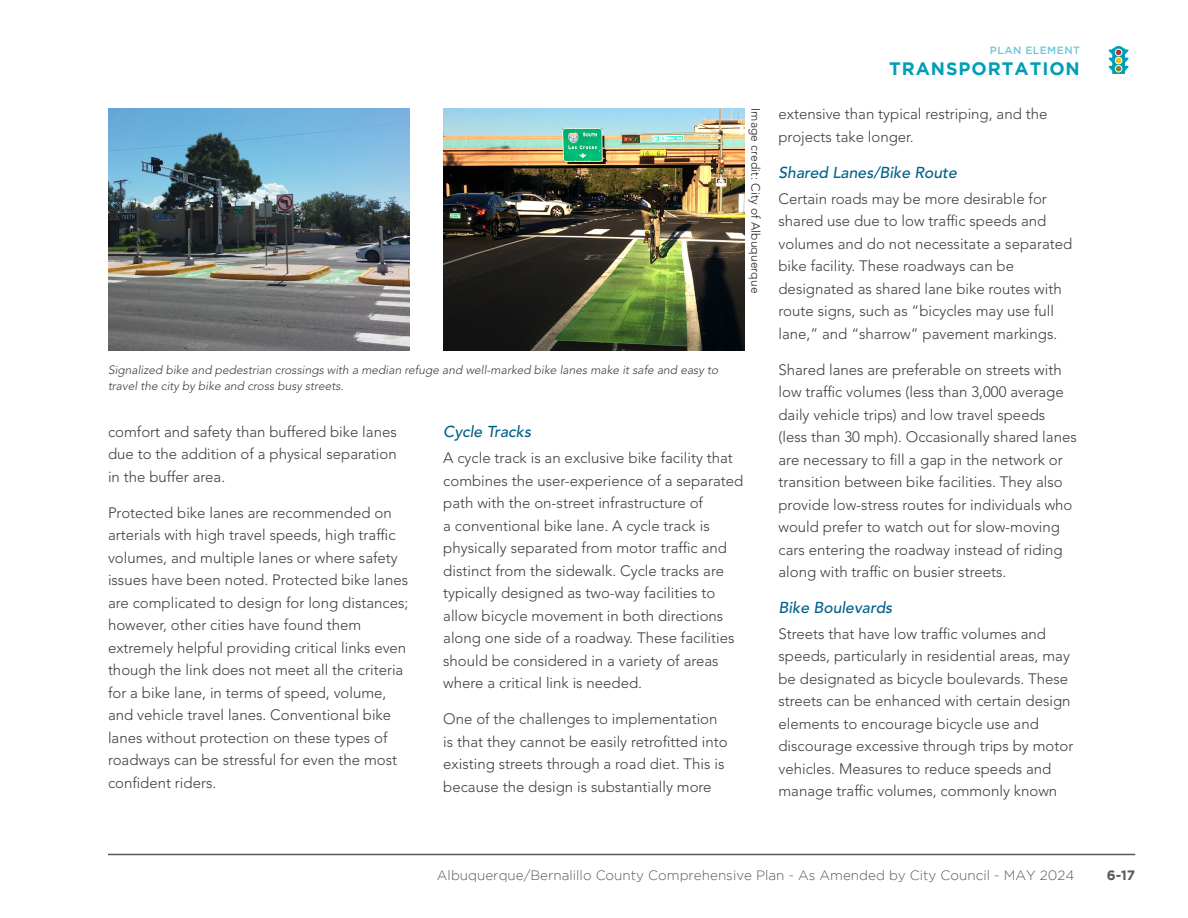
<style>
.page{position:relative;width:1188px;height:918px;background:#fff}
.page>*{position:absolute;margin:0;border:0;box-sizing:border-box;transform-origin:0 0}
.t1{font:700 18px "Gotham";letter-spacing:.055em;color:#009eb5}
.Body_Header__4{font:italic 500 15.75px "Avenir LT Std";color:#00608a}
.Body_Text{font:300 15px/22.5px "Avenir LT Std";color:#3e3e3f}
.t2{font:300 13.5px "Gotham";color:#57585a}
.t3{font:700 13.5px "Gotham";color:#57585a}
.Image_Caption{font:italic 300 12px/16.5px "Avenir LT Std";color:#3e3e3f}
.Image_Credit{font:300 12px "Avenir LT Std";letter-spacing:.01em;color:#231f20}
.t4{font:500 10.5px "Gotham";letter-spacing:.045em;color:#6fc6d5}
</style>
<div class="page">
<hr style="left:108px;top:854px;width:1027px;height:1px;background:#57585a">
<svg style="left:1109px;top:46px;width:20px;height:28px"></svg>
<div style="left:1115px;top:49px;width:7px;height:7px;background:#b4362f;border:1px solid #fff;border-radius:50%"></div>
<div style="left:1115px;top:57px;width:7px;height:7px;background:#fcb615;border:1px solid #fff;border-radius:50%"></div>
<div style="left:1115px;top:65px;width:7px;height:7px;background:#86821c;border:1px solid #fff;border-radius:50%"></div>
<img style="left:108px;top:108px;width:302px;height:243px">
<img style="left:443px;top:108px;width:302px;height:243px">
<p class="Image_Caption" style="left:108px;top:361px;width:612px">Signalized bike and pedestrian crossings with a median refuge and well-marked bike lanes make it safe and easy to travel the city by bike and cross busy streets.</p>
<p class="Image_Credit" style="left:763px;top:108px;width:187px;rotate:90deg">Image credit: City of Albuquerque</p>
<p class="Body_Text" style="left:108px;top:420px;width:290px;text-align:justify">comfort and safety than buffered bike lanes due to the addition of a physical separation in the buffer area.</p>
<p class="Body_Text" style="left:108px;top:501px;width:302px">Protected bike lanes are recommended on arterials with high travel speeds, high traffic volumes, and multiple lanes or where safety issues have been noted. Protected bike lanes are complicated to design for long distances; however, other cities have found them extremely helpful providing critical links even though the link does not meet all the criteria for a bike lane, in terms of speed, volume, and vehicle travel lanes. Conventional bike lanes without protection on these types of roadways can be stressful for even the most confident riders.</p>
<p class="Body_Header__4" style="left:443px;top:423px;width:89px">Cycle Tracks</p>
<p class="Body_Text" style="left:443px;top:447px;width:302px">A cycle track is an exclusive bike facility that combines the user-experience of a separated path with the on-street infrastructure of<br>a conventional bike lane. A cycle track is physically separated from motor traffic and distinct from the sidewalk. Cycle tracks are typically designed as two-way facilities to allow bicycle movement in both directions along one side of a roadway. These facilities should be considered in a variety of areas where a critical link is needed.</p>
<p class="Body_Text" style="left:443px;top:708px;width:286px">One of the challenges to implementation is that they cannot be easily retrofitted into existing streets through a road diet. This is because the design is substantially more</p>
<p class="t4" style="left:990px;top:44px;width:92px">PLAN ELEMENT</p>
<p class="t1" style="left:889px;top:58px;width:192px">TRANSPORTATION</p>
<p class="Body_Text" style="left:778px;top:103px;width:270px">extensive than typical restriping, and the projects take longer.</p>
<p class="Body_Header__4" style="left:778px;top:163px;width:180px">Shared Lanes/Bike Route</p>
<p class="Body_Text" style="left:778px;top:187px;width:295px">Certain roads may be more desirable for shared use due to low traffic speeds and volumes and do not necessitate a separated bike facility. These roadways can be designated as shared lane bike routes with route signs, such as “bicycles may use full lane,” and “sharrow” pavement markings.</p>
<p class="Body_Text" style="left:778px;top:358px;width:300px">Shared lanes are preferable on streets with low traffic volumes (less than 3,000 average daily vehicle trips) and low travel speeds (less than 30 mph). Occasionally shared lanes are necessary to fill a gap in the network or transition between bike facilities. They also provide low-stress routes for individuals who would prefer to watch out for slow-moving cars entering the roadway instead of riding along with traffic on busier streets.</p>
<p class="Body_Header__4" style="left:778px;top:599px;width:115px">Bike Boulevards</p>
<p class="Body_Text" style="left:778px;top:622px;width:296px">Streets that have low traffic volumes and speeds, particularly in residential areas, may be designated as bicycle boulevards. These streets can be enhanced with certain design elements to encourage bicycle use and discourage excessive through trips by motor vehicles. Measures to reduce speeds and manage traffic volumes, commonly known</p>
<p class="t2" style="left:437px;top:868px;width:639px">Albuquerque/Bernalillo County Comprehensive Plan - As Amended by City Council - MAY 2024</p>
<p class="t3" style="left:1107px;top:867px;width:30px">6-17</p>
</div>
